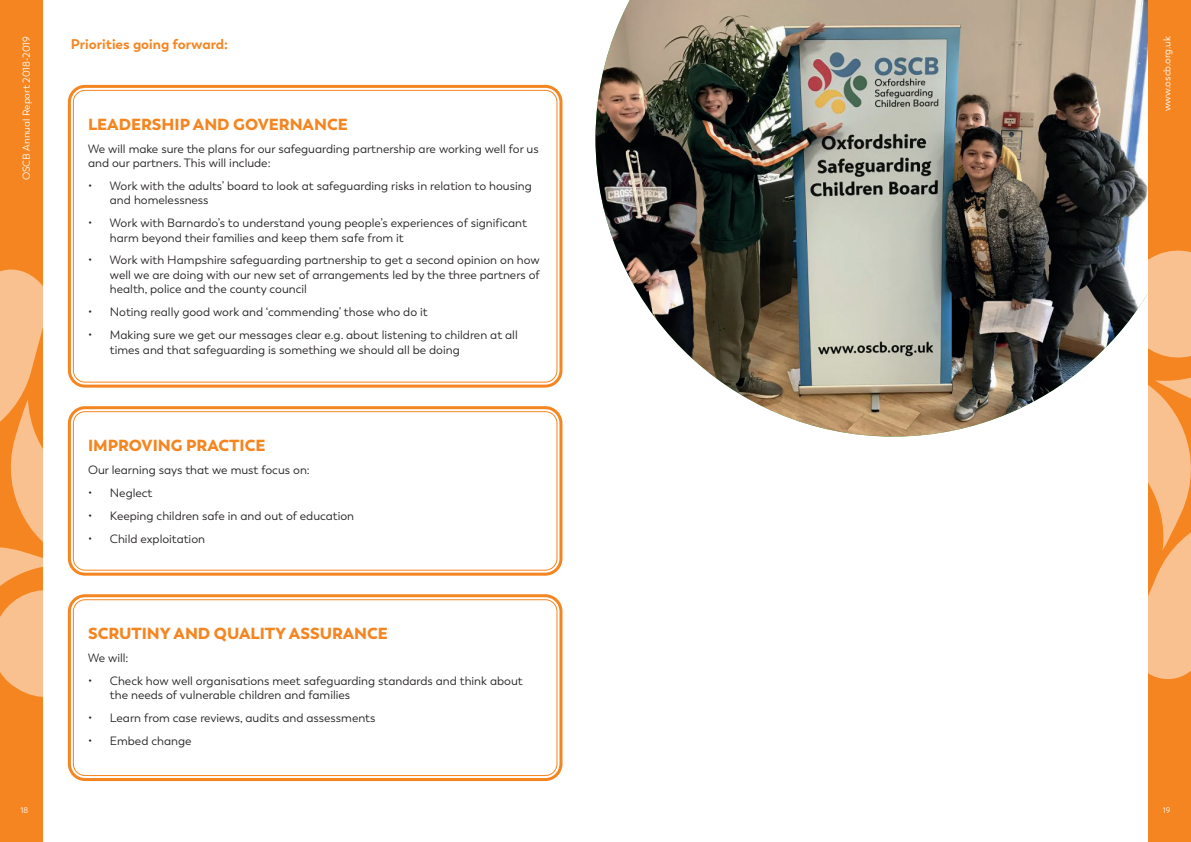
<style>
.page{position:relative;width:1191px;height:842px;background:#fff}
.page>*{position:absolute;margin:0;border:0;box-sizing:border-box;transform-origin:0 0}
.t1{font:900 16px "Trenda";color:#f58520}
.t2{font:700 14px "Trenda";color:#f58520}
.t3{font:12px/14.4px "Trenda";color:#231f20}
.t4{font:10px "Trenda";color:#fff}
.t5{font:8px "Trenda";color:#fff}
</style>
<div class="page">
<img style="left:595px;top:0;width:553px;height:437px">
<div style="left:1148px;top:0;width:43px;height:842px;background:#f58520"></div>
<svg style="left:1148px;top:250px;width:43px;height:429px"></svg>
<div style="left:0;top:0;width:43px;height:842px;background:#f58520"></div>
<svg style="left:0;top:269px;width:43px;height:428px"></svg>
<div style="left:68px;top:85px;width:494px;height:303px;border:3px solid #f58520;border-radius:16px"></div>
<div style="left:73px;top:90px;width:484px;height:293px;border:1px solid #f58520;border-radius:12px"></div>
<div style="left:68px;top:406px;width:494px;height:170px;border:3px solid #f58520;border-radius:16px"></div>
<div style="left:73px;top:411px;width:484px;height:160px;border:1px solid #f58520;border-radius:12px"></div>
<div style="left:68px;top:594px;width:494px;height:187px;border:3px solid #f58520;border-radius:16px"></div>
<div style="left:73px;top:599px;width:484px;height:177px;border:1px solid #f58520;border-radius:12px"></div>
<p class="t4" style="left:20px;top:180px;width:146px;rotate:-90deg">OSCB Annual Report 2018-2019</p>
<p class="t5" style="left:21px;top:806px;width:9px">18</p>
<p class="t2" style="left:71px;top:36px;width:159px">Priorities going forward:</p>
<h1 class="t1" style="left:88px;top:114px;width:261px">LEADERSHIP AND GOVERNANCE</h1>
<p class="t3" style="left:88px;top:141px;width:452px">We will make sure the plans for our safeguarding partnership are working well for us and our partners. This will include:</p>
<p class="t3" style="left:110px;top:179px;width:423px;text-indent:-22px">• Work with the adults’ board to look at safeguarding risks in relation to housing and homelessness</p>
<p class="t3" style="left:110px;top:216px;width:418px;text-indent:-22px">• Work with Barnardo’s to understand young people’s experiences of significant harm beyond their families and keep them safe from it</p>
<p class="t3" style="left:110px;top:253px;width:431px;text-align:justify;text-indent:-22px">• Work with Hampshire safeguarding partnership to get a second opinion on how well we are doing with our new set of arrangements led by the three partners of health, police and the county council</p>
<p class="t3" style="left:88px;top:305px;width:341px">• Noting really good work and ‘commending’ those who do it</p>
<p class="t3" style="left:110px;top:328px;width:409px;text-indent:-22px">• Making sure we get our messages clear e.g. about listening to children at all times and that safeguarding is something we should all be doing</p>
<h1 class="t1" style="left:88px;top:435px;width:179px">IMPROVING PRACTICE</h1>
<p class="t3" style="left:88px;top:463px;width:223px">Our learning says that we must focus on:</p>
<p class="t3" style="left:88px;top:486px;width:66px">• Neglect</p>
<p class="t3" style="left:88px;top:508px;width:268px">• Keeping children safe in and out of education</p>
<p class="t3" style="left:88px;top:531px;width:118px">• Child exploitation</p>
<h1 class="t1" style="left:88px;top:623px;width:301px">SCRUTINY AND QUALITY ASSURANCE</h1>
<p class="t3" style="left:88px;top:651px;width:42px">We will:</p>
<p class="t3" style="left:110px;top:674px;width:414px;text-indent:-22px">• Check how well organisations meet safeguarding standards and think about the needs of vulnerable children and families</p>
<p class="t3" style="left:88px;top:711px;width:289px">• Learn from case reviews, audits and assessments</p>
<p class="t3" style="left:88px;top:734px;width:105px">• Embed change</p>
<p class="t4" style="left:1161px;top:111px;width:77px;rotate:-90deg">www.oscb.org.uk</p>
<p class="t5" style="left:1162px;top:806px;width:9px">19</p>
</div>
